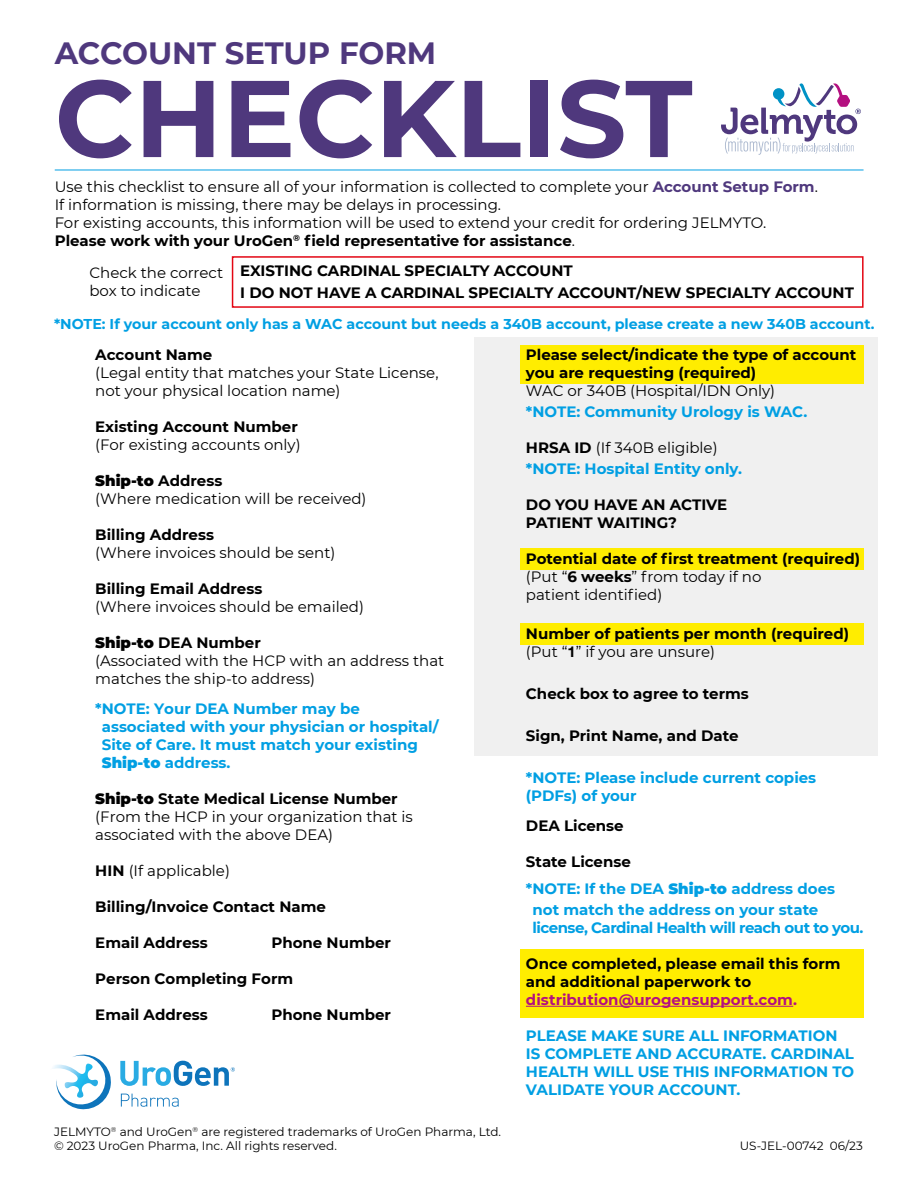
<style>
.page{position:relative;width:918px;height:1188px;background:#fff}
.page>*{position:absolute;margin:0;border:0;box-sizing:border-box;transform-origin:0 0}
.t1{font:700 108.9px "Montserrat";color:#4f387d}
.t2{font:700 30.75px "Montserrat";color:#4f387d}
.t3{font:15px/18px "Montserrat";color:#000}
.t4{font:700 15px/18px "Montserrat";color:#000}
.t5{font:700 15px/18px "Montserrat";color:#009fe3}
.t6{font:700 15px/18px "Montserrat";letter-spacing:-.035em;color:#009fe3}
.t7{font:700 15px "Montserrat";letter-spacing:.005em;color:#b41080}
.t8{font:700 14.25px "Montserrat";color:#009fe3}
.t9{font:12px/14.4px "Montserrat";color:#000}
.s1{font-weight:700;color:#4f387d}
.s2{font-weight:700}
.s3{color:#000}
.s4{font-weight:400;color:#000}
.s5{font-weight:400}
.s6{font-family:"Helvetica Neue"}
.s7{font-weight:900}
</style>
<div class="page">
<div style="left:520px;top:949px;width:344px;height:68px;background:#ffed00"></div>
<div style="left:474px;top:338px;width:404px;height:418px;background:#f0f0f0"></div>
<div style="left:520px;top:345px;width:344px;height:38px;background:#ffed00"></div>
<div style="left:520px;top:548px;width:344px;height:22px;background:#ffed00"></div>
<div style="left:520px;top:623px;width:344px;height:22px;background:#ffed00"></div>
<svg style="left:721px;top:83px;width:140px;height:72px"></svg>
<hr style="left:55px;top:170px;width:809px;height:1px;background:#009fe3">
<div style="left:232px;top:256px;width:632px;height:52px;border:2px solid #e30613"></div>
<hr style="left:526px;top:1006px;width:267px;height:1px;background:#b41080">
<svg style="left:121px;top:1094px;width:58px;height:13px"></svg>
<svg style="left:61px;top:1055px;width:50px;height:54px"></svg>
<img style="left:53px;top:1064px;width:46px;height:34px">
<svg style="left:120px;top:1061px;width:115px;height:25px"></svg>
<h2 class="t2" style="left:55px;top:31px;width:383px">ACCOUNT SETUP FORM</h2>
<h1 class="t1" style="left:55px;top:40px;width:639px">CHECKLIST</h1>
<p class="t3" style="left:55px;top:177px;width:765px">Use this checklist to ensure all of your information is collected to complete your <span class="s1">Account Setup Form</span>.<br>If information is missing, there may be delays in processing.<br>For existing accounts, this information will be used to extend your credit for ordering JELMYTO.<br><span class="s2">Please work with your UroGen</span><sup>®</sup> <span class="s2">field representative for assistance</span>.</p>
<p class="t4" style="left:240px;top:259px;width:615px;line-height:22.2px">EXISTING CARDINAL SPECIALTY ACCOUNT<br>I DO NOT HAVE A CARDINAL SPECIALTY ACCOUNT/NEW SPECIALTY ACCOUNT</p>
<p class="t3" style="left:89px;top:264px;width:135px">Check the correct box to indicate</p>
<p class="t8" style="left:54px;top:314px;width:822px">*NOTE: If your account only has a WAC account but needs a 340B account, please create a new 340B account.</p>
<p class="t4" style="left:526px;top:345px;width:332px">Please select/indicate the type of account you are requesting (required)</p>
<p class="t3" style="left:526px;top:381px;width:251px">WAC or 340B (Hospital/IDN Only)</p>
<p class="t5" style="left:526px;top:402px;width:283px">*NOTE: Community Urology is WAC.</p>
<p class="t5" style="left:526px;top:437px;width:218px;line-height:21px"><span class="s3">HRSA ID</span> <span class="s4">(If 340B eligible) </span>*NOTE: Hospital Entity only.</p>
<p class="t4" style="left:526px;top:495px;width:203px">DO YOU HAVE AN ACTIVE<br>PATIENT WAITING?</p>
<p class="t4" style="left:526px;top:549px;width:336px">Potential date of first treatment (required) <span class="s5">(Put “</span>6 weeks<span class="s5">” from today if no<br>patient identified)</span></p>
<p class="t4" style="left:526px;top:624px;width:325px">Number of patients per month (required) <span class="s5">(Put “</span><span class="s6">1</span><span class="s5">” if you are unsure)</span></p>
<p class="t4" style="left:526px;top:684px;width:224px">Check box to agree to terms</p>
<p class="t4" style="left:526px;top:726px;width:214px">Sign, Print Name, and Date</p>
<p class="t5" style="left:526px;top:768px;width:292px">*NOTE: Please include current copies (PDFs) of your</p>
<p class="t4" style="left:526px;top:816px;width:99px">DEA License</p>
<p class="t5" style="left:526px;top:848px;width:311px;line-height:27px"><span class="s3">State License<br></span>*NOTE: If the DEA <span class="s7">Ship-to</span> address does</p>
<p class="t6" style="left:532px;top:900px;width:333px">not match the address on your state license, Cardinal Health will reach out to you.</p>
<p class="t4" style="left:526px;top:954px;width:316px">Once completed, please email this form and additional paperwork to</p>
<p class="t7" style="left:526px;top:989px;width:273px">distribution@urogensupport.com.</p>
<p class="t5" style="left:526px;top:1026px;width:330px">PLEASE MAKE SURE ALL INFORMATION<br>IS COMPLETE AND ACCURATE. CARDINAL<br>HEALTH WILL USE THIS INFORMATION TO<br>VALIDATE YOUR ACCOUNT.</p>
<p class="t9" style="left:54px;top:1124px;width:449px">JELMYTO<sup>®</sup> and UroGen<sup>®</sup> are registered trademarks of UroGen Pharma, Ltd. © 2023 UroGen Pharma, Inc. All rights reserved.</p>
<p class="t4" style="left:95px;top:345px;width:119px">Account Name</p>
<p class="t3" style="left:95px;top:364px;width:345px">(Legal entity that matches your State License, not your physical location name)</p>
<p class="t4" style="left:95px;top:417px;width:204px">Existing Account Number</p>
<p class="t3" style="left:95px;top:436px;width:207px">(For existing accounts only)</p>
<p class="t3" style="left:95px;top:472px;width:273px"><span class="s7">Ship-to</span> <span class="s2">Address<br></span>(Where medication will be received)</p>
<p class="t4" style="left:95px;top:525px;width:120px">Billing Address</p>
<p class="t3" style="left:95px;top:544px;width:242px">(Where invoices should be sent)</p>
<p class="t4" style="left:95px;top:579px;width:169px">Billing Email Address</p>
<p class="t3" style="left:95px;top:598px;width:270px">(Where invoices should be emailed)</p>
<p class="t3" style="left:95px;top:634px;width:351px"><span class="s7">Ship-to</span> <span class="s2">DEA Number<br></span>(Associated with the HCP with an address that matches the ship-to address)</p>
<p class="t5" style="left:102px;top:699px;width:338px;text-indent:-7px">*NOTE: Your DEA Number may be associated with your physician or hospital/<br>Site of Care. It must match your existing<br><span class="s7">Ship-to</span> address.</p>
<p class="t3" style="left:95px;top:790px;width:319px"><span class="s7">Ship-to</span> <span class="s2">State Medical License Number </span>(From the HCP in your organization that is associated with the above DEA)</p>
<p class="t3" style="left:95px;top:862px;width:136px"><span class="s2">HIN</span> (If applicable)</p>
<p class="t4" style="left:95px;top:897px;width:232px">Billing/Invoice Contact Name</p>
<p class="t4" style="left:95px;top:933px;width:114px">Email Address</p>
<p class="t4" style="left:271px;top:933px;width:121px">Phone Number</p>
<p class="t4" style="left:95px;top:969px;width:199px">Person Completing Form</p>
<p class="t4" style="left:95px;top:1005px;width:114px">Email Address</p>
<p class="t4" style="left:271px;top:1005px;width:121px">Phone Number</p>
<p class="t9" style="left:740px;top:1138px;width:125px">US-JEL-00742 06/23</p>
</div>
